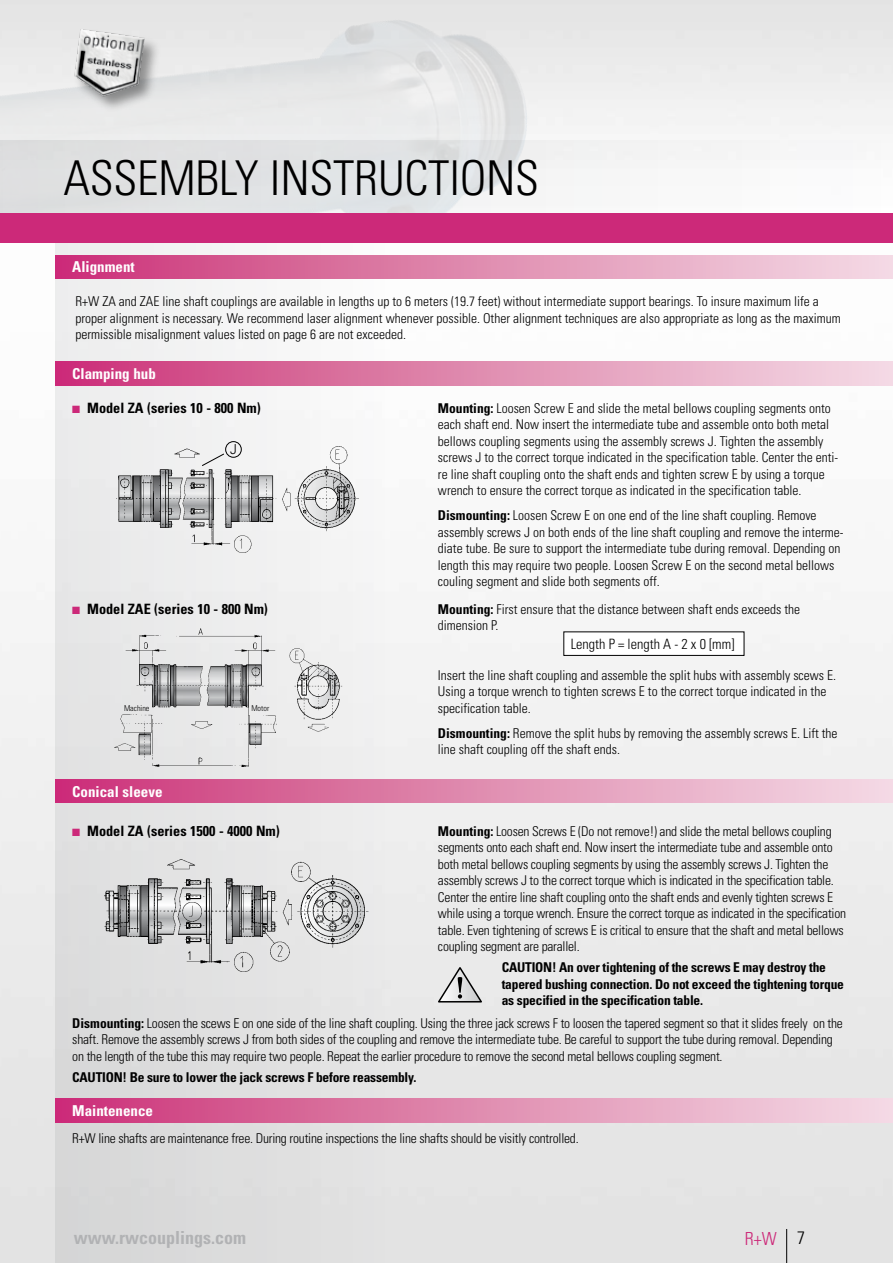
<style>
.page{position:relative;width:893px;height:1263px;background:#fff}
.page>*{position:absolute;margin:0;border:0;box-sizing:border-box;transform-origin:0 0}
.t1{font:300 condensed 48px "Univers";letter-spacing:-.005em;color:#000}
.t2{font:700 condensed 18px "Univers";color:#b1b2b4}
.t3{font:300 condensed 18px "Univers";color:#cc2979}
.t4{font:700 condensed 15px "Univers";color:#fff}
.t5{font:700 condensed 14.25px "Univers";color:#000}
.t6{font:300 condensed 14.25px "Univers";color:#000}
.t7{font:300 13.8px "Univers";color:#000}
.t8{font:300 condensed 13.5px/16.5px "Univers";color:#000}
.t9{font:700 condensed 13.5px/16.5px "Univers";letter-spacing:-.015em;color:#000}
.t10{font:300 condensed 8.1px "Univers";color:#000}
.s1{font-weight:700}
</style>
<div class="page">
<img style="left:0;top:0;width:893px;height:1263px">
<hr style="left:786px;top:1229px;width:1px;height:34px;background:#000">
<div style="left:55px;top:242px;width:338px;height:1021px;background:linear-gradient(to bottom,#f7f7f8,#d9d9d9)"></div>
<img style="left:0;top:19px;width:528px;height:122px">
<div style="left:0;top:141px;width:893px;height:73px;background:linear-gradient(to right,#d7dadb,#fcfdfd)"></div>
<div style="left:0;top:213px;width:893px;height:29px;background:#cc2979"></div>
<div style="left:73px;top:28px;width:89px;height:86px;background:#000;opacity:.4"></div>
<img style="left:70px;top:28px;width:76px;height:78px">
<div style="left:55px;top:255px;width:838px;height:24px;background:linear-gradient(to right,#cb3277,#f4dfe6)"></div>
<img style="left:104px;top:860px;width:266px;height:111px">
<img style="left:113px;top:628px;width:163px;height:138px">
<div style="left:112px;top:700px;width:37px;height:13px;background:#e6e6e6"></div>
<div style="left:251px;top:701px;width:25px;height:12px;background:#ebebec"></div>
<svg style="left:438px;top:967px;width:44px;height:35px;background:#c5c6c6"></svg>
<img style="left:117px;top:447px;width:242px;height:106px">
<div style="left:226px;top:441px;width:15px;height:16px;border:1px solid #000;border-radius:50%"></div>
<svg style="left:119px;top:453px;width:154px;height:75px"></svg>
<div style="left:55px;top:361px;width:838px;height:24px;background:linear-gradient(to right,#cb3277,#f4dfe6)"></div>
<div style="left:564px;top:632px;width:180px;height:23px;background:#fff"></div>
<div style="left:563px;top:631px;width:181px;height:25px;border:1px solid #000"></div>
<div style="left:55px;top:779px;width:838px;height:24px;background:linear-gradient(to right,#cb3277,#f4dfe6)"></div>
<img style="left:288px;top:629px;width:55px;height:138px">
<div style="left:288px;top:701px;width:8px;height:13px;background:#ededed"></div>
<div style="left:55px;top:1098px;width:838px;height:24px;background:linear-gradient(to right,#cb3277,#f4dfe6)"></div>
<svg style="left:73px;top:406px;width:10px;height:8px"></svg>
<svg style="left:73px;top:607px;width:10px;height:8px"></svg>
<svg style="left:73px;top:829px;width:10px;height:8px"></svg>
<h1 class="t1" style="left:63px;top:149px;width:477px">ASSEMBLY INSTRUCTIONS</h1>
<p class="t4" style="left:72px;top:258px;width:64px">Alignment</p>
<p class="t8" style="left:75px;top:293px;width:767px">R+W ZA and ZAE line shaft couplings are available in lengths up to 6 meters (19.7 feet) without intermediate support bearings. To insure maximum life a proper alignment is necessary. We recommend laser alignment whenever possible. Other alignment techniques are also appropriate as long as the maximum permissible misalignment values listed on page 6 are not exceeded.</p>
<p class="t4" style="left:72px;top:364px;width:85px">Clamping hub</p>
<p class="t5" style="left:87px;top:399px;width:175px">Model ZA (series 10 - 800 Nm)</p>
<p class="t7" style="left:230px;top:441px;width:8px">J</p>
<p class="t8" style="left:438px;top:400px;width:402px"><span class="s1">Mounting:</span> Loosen Screw E and slide the metal bellows coupling segments onto each shaft end. Now insert the intermediate tube and assemble onto both metal bellows coupling segments using the assembly screws J. Tighten the assembly screws J to the correct torque indicated in the specification table. Center the enti&shy;re line shaft coupling onto the shaft ends and tighten screw E by using a torque wrench to ensure the correct torque as indicated in the specification table.</p>
<p class="t8" style="left:438px;top:507px;width:407px"><span class="s1">Dismounting:</span> Loosen Screw E on one end of the line shaft coupling. Remove assembly screws J on both ends of the line shaft coupling and remove the interme&shy;diate tube. Be sure to support the intermediate tube during removal. Depending on length this may require two people. Loosen Screw E on the second metal bellows couling segment and slide both segments off.</p>
<p class="t5" style="left:87px;top:600px;width:182px">Model ZAE (series 10 - 800 Nm)</p>
<p class="t8" style="left:438px;top:601px;width:364px"><span class="s1">Mounting:</span> First ensure that the distance between shaft ends exceeds the dimension P.</p>
<p class="t8" style="left:438px;top:667px;width:400px">Insert the line shaft coupling and assemble the split hubs with assembly scews E.<br>Using a torque wrench to tighten screws E to the correct torque indicated in the specification table.</p>
<p class="t8" style="left:438px;top:725px;width:401px"><span class="s1">Dismounting:</span> Remove the split hubs by removing the assembly screws E. Lift the line shaft coupling off the shaft ends.</p>
<p class="t6" style="left:571px;top:635px;width:165px">Length P = length A - 2 x 0 [mm]</p>
<p class="t10" style="left:124px;top:703px;width:27px">Machine</p>
<p class="t10" style="left:251px;top:703px;width:19px">Motor</p>
<p class="t10" style="left:135px;top:704px;width:27px">Machine</p>
<p class="t4" style="left:72px;top:782px;width:92px">Conical sleeve</p>
<p class="t5" style="left:87px;top:822px;width:194px">Model ZA (series 1500 - 4000 Nm)</p>
<p class="t8" style="left:438px;top:823px;width:410px"><span class="s1">Mounting:</span> Loosen Screws E (Do not remove!) and slide the metal bellows coupling segments onto each shaft end. Now insert the intermediate tube and assemble onto both metal bellows coupling segments by using the assembly screws J. Tighten the assembly screws J to the correct torque which is indicated in the specification table.<br>Center the entire line shaft coupling onto the shaft ends and evenly tighten screws E while using a torque wrench. Ensure the correct torque as indicated in the specification table. Even tightening of screws E is critical to ensure that the shaft and metal bellows coupling segment are parallel.</p>
<p class="t9" style="left:502px;top:959px;width:344px">CAUTION! An over tightening of the screws E may destroy the tapered bushing connection. Do not exceed the tightening torque as specified in the specification table.</p>
<p class="t8" style="left:72px;top:1015px;width:772px"><span class="s1">Dismounting:</span> Loosen the scews E on one side of the line shaft coupling. Using the three jack screws F to loosen the tapered segment so that it slides freely on the shaft. Remove the assembly screws J from both sides of the coupling and remove the intermediate tube. Be careful to support the tube during removal. Depending on the length of the tube this may require two people. Repeat the earlier procedure to remove the second metal bellows coupling segment.</p>
<p class="t9" style="left:72px;top:1068px;width:346px">CAUTION! Be sure to lower the jack screws F before reassembly.</p>
<p class="t4" style="left:72px;top:1101px;width:82px">Maintenence</p>
<p class="t8" style="left:72px;top:1130px;width:508px">R+W line shafts are maintenance free. During routine inspections the line shafts should be visitly controlled.</p>
<h2 class="t2" style="left:74px;top:1226px;width:174px">www.rwcouplings.com</h2>
<h2 class="t3" style="left:745px;top:1227px;width:33px">R+W</h2>
</div>
